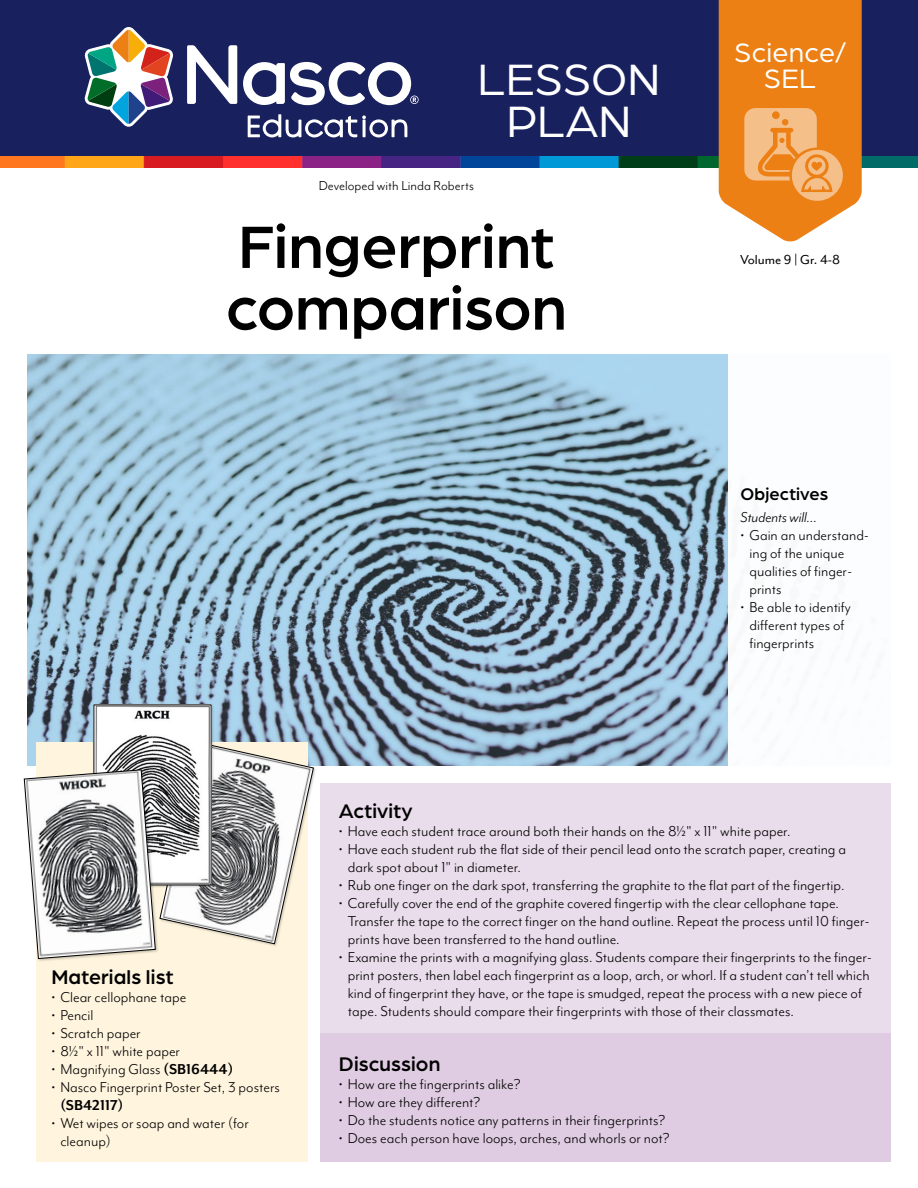
<style>
.page{position:relative;width:918px;height:1188px;background:#fff}
.page>*{position:absolute;margin:0;border:0;box-sizing:border-box;transform-origin:0 0}
.t1{font:500 63.45px/61.7px "Arboria";color:#000}
.t2{font:46.8px/42.8px "Arboria";color:#fff;text-align:center}
.t3{font:28.35px/26.4px "Arboria";letter-spacing:.01em;color:#fff;text-align:center}
.t4{font:500 21px "Arboria";letter-spacing:.005em;color:#000}
.t5{font:500 18px "Arboria";letter-spacing:.005em;color:#000}
.t6{font:16.5px/18px "Mr Eaves Mod OT";color:#000}
.t7{font:italic 16.5px "Mr Eaves Mod OT";color:#000}
.t8{font:700 16.5px "Mr Eaves Mod OT";color:#000}
.t9{font:15px "Mr Eaves Mod OT";color:#000}
.t10{font:15px "Mr Eaves Mod OT";color:#000}
.s1{font-weight:700}
</style>
<div class="page">
<img style="left:27px;top:354px;width:701px;height:412px">
<img style="left:0;top:156px;width:918px;height:11px">
<div style="left:0;top:0;width:918px;height:156px;background:#18205d"></div>
<svg style="left:187px;top:45px;width:50px;height:59px"></svg>
<svg style="left:243px;top:62px;width:176px;height:43px"></svg>
<svg style="left:85px;top:27px;width:88px;height:100px"></svg>
<svg style="left:248px;top:114px;width:159px;height:23px"></svg>
<div style="left:321px;top:783px;width:570px;height:251px;background:#e9dceb"></div>
<div style="left:321px;top:1034px;width:570px;height:128px;background:#e0cce2"></div>
<div style="left:36px;top:743px;width:271px;height:419px;background:#fff5de"></div>
<svg style="left:719px;top:0;width:143px;height:242px;background:#ee9339"></svg>
<img style="left:96px;top:707px;width:113px;height:35px">
<div style="left:23px;top:768px;width:136px;height:194px;background:#000;opacity:.25"></div>
<svg style="left:24px;top:742px;width:290px;height:217px"></svg>
<h2 class="t2" style="left:477px;top:56px;width:184px">LESSON<br>PLAN</h2>
<p class="t9" style="left:319px;top:177px;width:157px">Developed with Linda Roberts</p>
<h1 class="t1" style="left:226px;top:213px;width:342px">Fingerprint comparison</h1>
<h3 class="t3" style="left:734px;top:38px;width:113px">Science/<br>SEL</h3>
<p class="t10" style="left:740px;top:252px;width:101px">Volume 9 | Gr. 4-8</p>
<p class="t5" style="left:741px;top:482px;width:89px">Objectives</p>
<p class="t7" style="left:741px;top:508px;width:78px">Students will…</p>
<p class="t6" style="left:749px;top:526px;width:121px;text-indent:-9px">• Gain an understand&shy;ing of the unique qualities of finger&shy;prints</p>
<p class="t6" style="left:749px;top:599px;width:103px;text-indent:-9px">• Be able to identify different types of fingerprints</p>
<p class="t4" style="left:51px;top:963px;width:124px">Materials list</p>
<p class="t6" style="left:51px;top:988px;width:136px">• Clear cellophane tape</p>
<p class="t6" style="left:51px;top:1006px;width:44px">• Pencil</p>
<p class="t6" style="left:51px;top:1024px;width:91px">• Scratch paper</p>
<p class="t6" style="left:51px;top:1042px;width:130px">• 81/2" x 11" white paper</p>
<p class="t6" style="left:51px;top:1060px;width:183px">• Magnifying Glass <span class="s1">(SB16444)</span></p>
<p class="t6" style="left:51px;top:1078px;width:230px">• Nasco Fingerprint Poster Set, 3 posters</p>
<p class="t8" style="left:60px;top:1096px;width:65px">(SB42117)</p>
<p class="t6" style="left:60px;top:1114px;width:190px;text-indent:-9px">• Wet wipes or soap and water (for cleanup)</p>
<p class="t4" style="left:339px;top:797px;width:75px">Activity</p>
<p class="t6" style="left:339px;top:822px;width:453px">• Have each student trace around both their hands on the 81/2" x 11" white paper.</p>
<p class="t6" style="left:348px;top:840px;width:500px;text-indent:-9px">• Have each student rub the flat side of their pencil lead onto the scratch paper, creating a dark spot about 1" in diameter.</p>
<p class="t6" style="left:339px;top:876px;width:507px">• Rub one finger on the dark spot, transferring the graphite to the flat part of the fingertip.</p>
<p class="t6" style="left:348px;top:894px;width:523px;text-indent:-9px">• Carefully cover the end of the graphite covered fingertip with the clear cellophane tape.<br>Transfer the tape to the correct finger on the hand outline. Repeat the process until 10 finger&shy;prints have been transferred to the hand outline.</p>
<p class="t6" style="left:348px;top:948px;width:526px;text-indent:-9px">• Examine the prints with a magnifying glass. Students compare their fingerprints to the finger&shy;print posters, then label each fingerprint as a loop, arch, or whorl. If a student can’t tell which kind of fingerprint they have, or the tape is smudged, repeat the process with a new piece of tape. Students should compare their fingerprints with those of their classmates.</p>
<p class="t4" style="left:339px;top:1050px;width:103px">Discussion</p>
<p class="t6" style="left:339px;top:1076px;width:183px">• How are the fingerprints alike?</p>
<p class="t6" style="left:339px;top:1094px;width:143px">• How are they different?</p>
<p class="t6" style="left:339px;top:1112px;width:328px">• Do the students notice any patterns in their fingerprints?</p>
<p class="t6" style="left:339px;top:1130px;width:332px">• Does each person have loops, arches, and whorls or not?</p>
</div>
